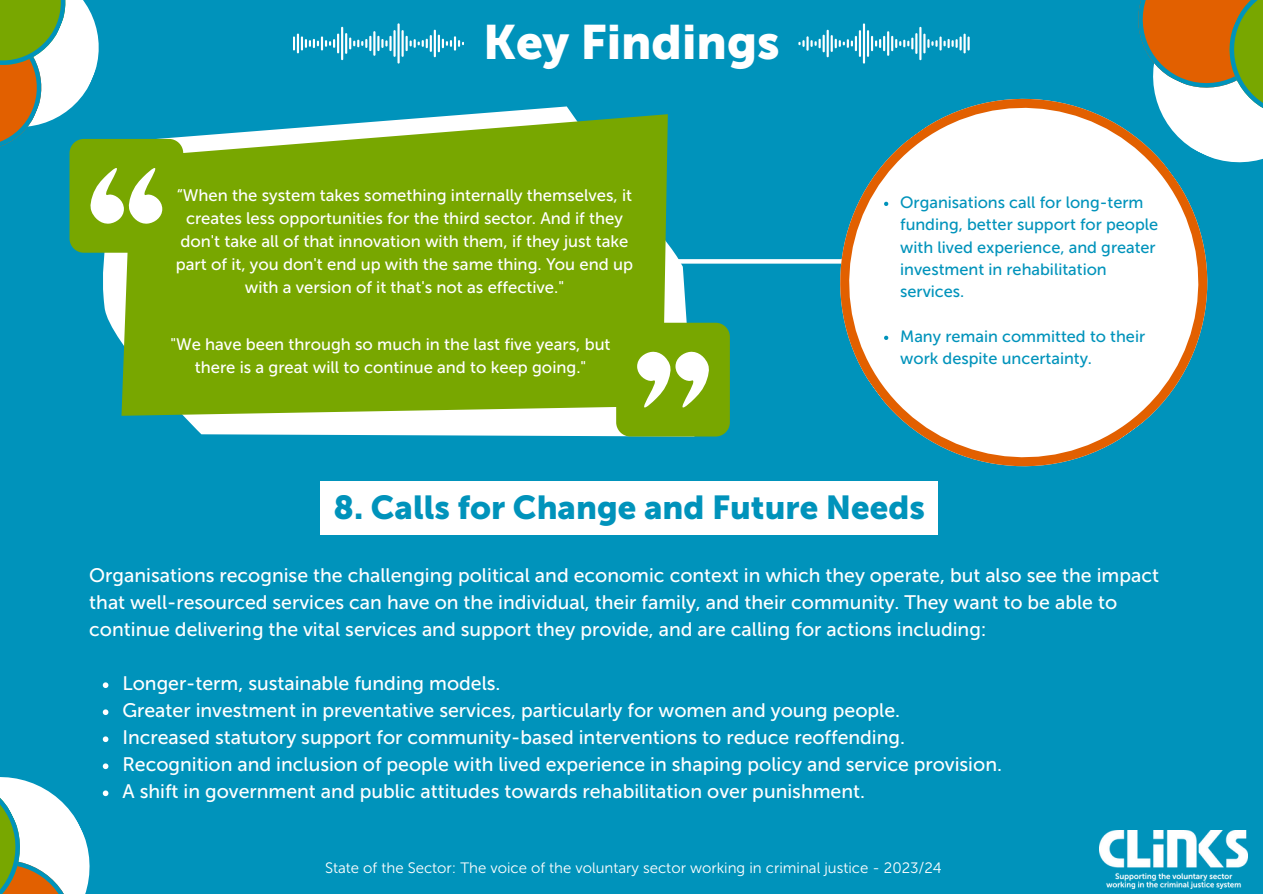
<style>
.page{position:relative;width:1263px;height:894px;background:#fff}
.page>*{position:absolute;margin:0;border:0;box-sizing:border-box;transform-origin:0 0}
.t1{font:48px "Museo Sans 900";color:#fff}
.t2{font:33px "Museo Sans 900";color:#0093bb}
.t3{font:19.5px/27px "Museo Sans 500";color:#fff}
.t4{font:16.65px/23px "Museo Sans 500";color:#fff;text-align:center}
.t5{font:16.35px/22.4px "Museo Sans 500";color:#0093bb}
.t6{font:15px "Museo Sans 300";color:#fff}
</style>
<div class="page">
<div style="left:0;top:0;width:1263px;height:893px;background:#0093bb"></div>
<svg style="left:103px;top:682px;width:5px;height:5px"></svg>
<svg style="left:103px;top:709px;width:5px;height:5px"></svg>
<svg style="left:103px;top:736px;width:5px;height:5px"></svg>
<img style="left:1100px;top:830px;width:147px;height:58px">
<div style="left:320px;top:481px;width:618px;height:53px;background:#fff"></div>
<svg style="left:0;top:763px;width:108px;height:130px"></svg>
<svg style="left:1138px;top:0;width:125px;height:163px;background:#b98f43"></svg>
<svg style="left:694px;top:259px;width:122px;height:4px"></svg>
<svg style="left:816px;top:74px;width:416px;height:393px"></svg>
<svg style="left:884px;top:202px;width:4px;height:4px"></svg>
<svg style="left:884px;top:335px;width:4px;height:5px"></svg>
<svg style="left:103px;top:106px;width:591px;height:330px"></svg>
<svg style="left:121px;top:114px;width:547px;height:301px;background:#7cab13"></svg>
<svg style="left:0;top:0;width:183px;height:253px"></svg>
<svg style="left:616px;top:322px;width:114px;height:114px;background:#8db52b"></svg>
<svg style="left:798px;top:23px;width:171px;height:41px"></svg>
<svg style="left:293px;top:23px;width:171px;height:41px"></svg>
<p class="t1" style="left:483px;top:14px;width:298px">Key Findings</p>
<h3 class="t4" style="left:176px;top:184px;width:459px">“When the system takes something internally themselves, it creates less opportunities for the third sector. And if they don't take all of that innovation with them, if they just take part of it, you don't end up with the same thing. You end up with a version of it that's not as effective."</h3>
<p class="t4" style="left:171px;top:333px;width:441px">"We have been through so much in the last five years, but there is a great will to continue and to keep going."</p>
<p class="t5" style="left:900px;top:191px;width:260px">Organisations call for long-term funding, better support for people with lived experience, and greater investment in rehabilitation services.</p>
<h2 class="t5" style="left:900px;top:325px;width:247px">Many remain committed to their work despite uncertainty.</h2>
<p class="t2" style="left:333px;top:488px;width:593px">8. Calls for Change and Future Needs</p>
<h1 class="t3" style="left:89px;top:562px;width:1071px">Organisations recognise the challenging political and economic context in which they operate, but also see the impact that well-resourced services can have on the individual, their family, and their community. They want to be able to continue delivering the vital services and support they provide, and are calling for actions including:</h1>
<p class="t3" style="left:122px;top:670px;width:380px">Longer-term, sustainable funding models.</p>
<p class="t3" style="left:122px;top:697px;width:779px">Greater investment in preventative services, particularly for women and young people.</p>
<p class="t3" style="left:122px;top:724px;width:784px">Increased statutory support for community-based interventions to reduce reoffending.</p>
<p class="t3" style="left:122px;top:751px;width:881px">Recognition and inclusion of people with lived experience in shaping policy and service provision.</p>
<p class="t3" style="left:122px;top:778px;width:744px">A shift in government and public attitudes towards rehabilitation over punishment.</p>
<p class="t6" style="left:325px;top:858px;width:618px">State of the Sector: The voice of the voluntary sector working in criminal justice - 2023/24</p>
</div>
